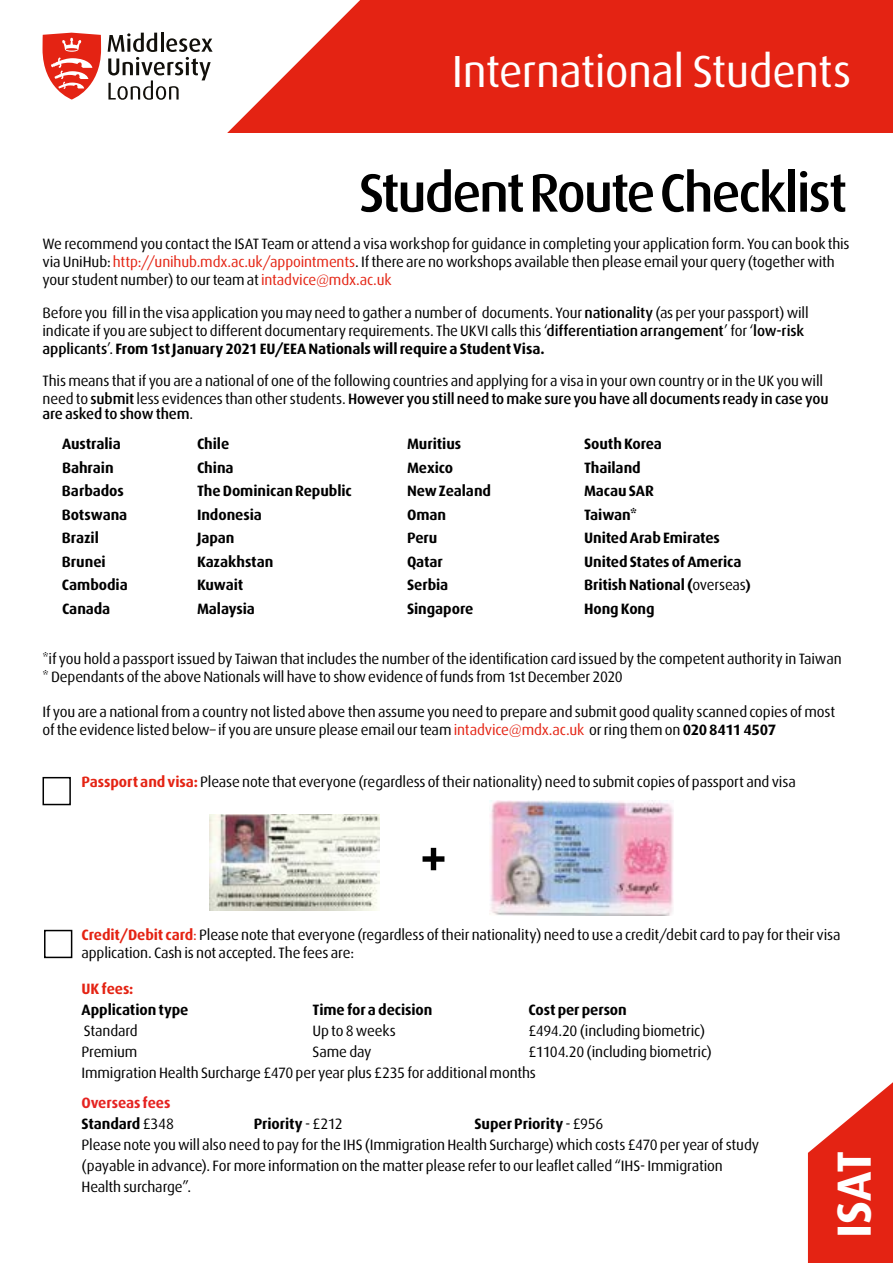
<style>
.page{position:relative;width:893px;height:1263px;background:#fff}
.page>*{position:absolute;margin:0;border:0;box-sizing:border-box;transform-origin:0 0}
.t1{font:500 54px "Dax";letter-spacing:-.04em;color:#000}
.t2{font:700 54px "Dax";color:#000}
.t3{font:700 48px "Dax";color:#fff}
.t4{font:45px "Dax";letter-spacing:-.015em;color:#fff}
.t5{font:15px/18px "Dax";letter-spacing:-.01em;color:#000}
.t6{font:700 15px "Dax";letter-spacing:-.005em;color:#000}
.t7{font:500 15px/29.8px "Dax";letter-spacing:-.01em;color:#000}
.t8{font:700 15px/21px "Dax";letter-spacing:-.005em;color:#e52321}
.t9{font:700 15px "Dax";letter-spacing:-.01em;color:#e42313}
.s1{color:#e42313}
.s2{font-weight:500}
.s3{font-weight:700}
.s4{font-weight:400}
.s5{font-size:13.5px}
.s6{font-weight:700;color:#e42313}
.s7{color:#000}
.s8{font-weight:400;color:#000}
</style>
<div class="page">
<div style="left:0;top:0;width:893px;height:133px;background:#e42313"></div>
<svg style="left:0;top:0;width:360px;height:133px;fill:#fff"></svg>
<svg style="left:108px;top:33px;width:105px;height:67px;background:#c3c2c1"></svg>
<svg style="left:43px;top:33px;width:58px;height:67px"></svg>
<img style="left:210px;top:814px;width:170px;height:97px">
<img style="left:490px;top:800px;width:184px;height:116px">
<div style="left:43px;top:777px;width:28px;height:28px;border:2px solid #000"></div>
<div style="left:44px;top:930px;width:28px;height:28px;border:2px solid #000"></div>
<svg style="left:808px;top:1082px;width:85px;height:181px"></svg>
<h3 class="t4" style="left:452px;top:46px;width:401px">International Students</h3>
<h1 class="t1" style="left:359px;top:163px;width:490px">Student Route Checklist</h1>
<p class="t5" style="left:43px;top:235px;width:809px">We recommend you contact the ISAT Team or attend a visa workshop for guidance in completing your application form. You can book this via UniHub: <span class="s1">http://unihub.mdx.ac.uk/appointments</span>. If there are no workshops available then please email your query (together with your student number) to our team at <span class="s1">intadvice@mdx.ac.uk</span></p>
<p class="t5" style="left:43px;top:304px;width:768px">Before you fill in the visa application you may need to gather a number of documents. Your <span class="s2">nationality</span> (as per your passport) will indicate if you are subject to different documentary requirements. The UKVI calls this ‘<span class="s2">differentiation arrangement</span>’ for ‘<span class="s2">low-risk applicants</span>’. <span class="s3">From 1st January 2021 EU/EEA Nationals will require a Student Visa.</span></p>
<p class="t5" style="left:43px;top:372px;width:787px">This means that if you are a national of one of the following countries and applying for a visa in your own country or in the UK you will need to <span class="s2">submit</span> less evidences than other students. <span class="s2">However you still need to make sure you have all documents ready in case you</span></p>
<p class="t7" style="left:62px;top:399px;width:133px;text-indent:-20px">are asked to show them<span class="s4">.<br></span><span class="s3">Australia</span></p>
<p class="t6" style="left:197px;top:436px;width:34px">Chile</p>
<p class="t6" style="left:407px;top:436px;width:56px">Muritius</p>
<p class="t6" style="left:584px;top:436px;width:79px">South Korea</p>
<p class="t6" style="left:62px;top:459px;width:53px">Bahrain</p>
<p class="t6" style="left:197px;top:459px;width:38px">China</p>
<p class="t6" style="left:407px;top:459px;width:48px">Mexico</p>
<p class="t6" style="left:584px;top:459px;width:58px">Thailand</p>
<p class="t6" style="left:62px;top:483px;width:63px">Barbados</p>
<p class="t6" style="left:197px;top:483px;width:156px">The Dominican Republic</p>
<p class="t6" style="left:407px;top:483px;width:86px">New Zealand</p>
<p class="t6" style="left:584px;top:483px;width:71px">Macau SAR</p>
<p class="t6" style="left:62px;top:506px;width:67px">Botswana</p>
<p class="t6" style="left:197px;top:506px;width:66px">Indonesia</p>
<p class="t6" style="left:407px;top:506px;width:41px">Oman</p>
<p class="t6" style="left:584px;top:506px;width:55px">Taiwan*</p>
<p class="t6" style="left:62px;top:530px;width:38px">Brazil</p>
<p class="t6" style="left:197px;top:530px;width:39px">Japan</p>
<p class="t6" style="left:407px;top:530px;width:32px">Peru</p>
<p class="t6" style="left:584px;top:530px;width:137px">United Arab Emirates</p>
<p class="t6" style="left:62px;top:553px;width:45px">Brunei</p>
<p class="t6" style="left:197px;top:553px;width:78px">Kazakhstan</p>
<p class="t6" style="left:407px;top:553px;width:37px">Qatar</p>
<p class="t6" style="left:584px;top:553px;width:159px">United States of America</p>
<p class="t6" style="left:62px;top:577px;width:67px">Cambodia</p>
<p class="t6" style="left:197px;top:577px;width:48px">Kuwait</p>
<p class="t6" style="left:407px;top:577px;width:43px">Serbia</p>
<p class="t6" style="left:584px;top:577px;width:168px">British National (<span class="s4">overseas</span><span class="s5">)</span></p>
<p class="t6" style="left:62px;top:600px;width:50px">Canada</p>
<p class="t6" style="left:197px;top:600px;width:59px">Malaysia</p>
<p class="t6" style="left:407px;top:600px;width:68px">Singapore</p>
<p class="t6" style="left:584px;top:600px;width:72px">Hong Kong</p>
<p class="t5" style="left:43px;top:650px;width:801px">*if you hold a passport issued by Taiwan that includes the number of the identification card issued by the competent authority in Taiwan * Dependants of the above Nationals will have to show evidence of funds from 1st December 2020</p>
<p class="t5" style="left:43px;top:703px;width:794px">If you are a national from a country not listed above then assume you need to prepare and submit good quality scanned copies of most of the evidence listed below– if you are unsure please email our team <span class="s1">intadvice@mdx.ac.uk</span> or ring them on <span class="s3">020 8411 4507</span></p>
<p class="t5" style="left:82px;top:773px;width:716px"><span class="s6">Passport and visa:</span> Please note that everyone (regardless of their nationality) need to submit copies of passport and visa</p>
<h1 class="t2" style="left:418px;top:828px;width:32px">+</h1>
<p class="t5" style="left:82px;top:926px;width:761px"><span class="s6">Credit/Debit card</span><span class="s1">:</span> Please note that everyone (regardless of their nationality) need to use a credit/debit card to pay for their visa application. Cash is not accepted. The fees are:</p>
<p class="t9" style="left:82px;top:980px;width:53px">UK fees:</p>
<p class="t6" style="left:82px;top:1001px;width:109px">Application type</p>
<p class="t6" style="left:313px;top:1001px;width:121px">Time for a decision</p>
<p class="t6" style="left:529px;top:1001px;width:100px">Cost per person</p>
<p class="t5" style="left:84px;top:1022px;width:55px">Standard</p>
<p class="t5" style="left:313px;top:1022px;width:85px">Up to 8 weeks</p>
<p class="t5" style="left:529px;top:1022px;width:178px">£494.20 (including biometric)</p>
<p class="t5" style="left:82px;top:1043px;width:57px">Premium</p>
<p class="t5" style="left:313px;top:1043px;width:60px">Same day</p>
<p class="t5" style="left:82px;top:1041px;width:632px;line-height:21px;text-indent:447px">£1104.20 (including biometric)<br>Immigration Health Surcharge £470 per year plus £235 for additional months</p>
<p class="t8" style="left:82px;top:1092px;width:94px">Overseas fees<br><span class="s7">Standard</span> <span class="s8">£348</span></p>
<p class="t5" style="left:82px;top:1113px;width:679px;line-height:21px;text-indent:393px"><span class="s3">Super Priority</span> - £956<br>Please note you will also need to pay for the IHS (Immigration Health Surcharge) which costs £470 per year of study (payable in advance). For more information on the matter please refer to our leaflet called “IHS- Immigration Health surcharge”.</p>
<p class="t6" style="left:254px;top:1115px;width:90px">Priority <span class="s4">- £212</span></p>
<h2 class="t3" style="left:827px;top:1238px;width:88px;rotate:-90deg">ISAT</h2>
</div>
